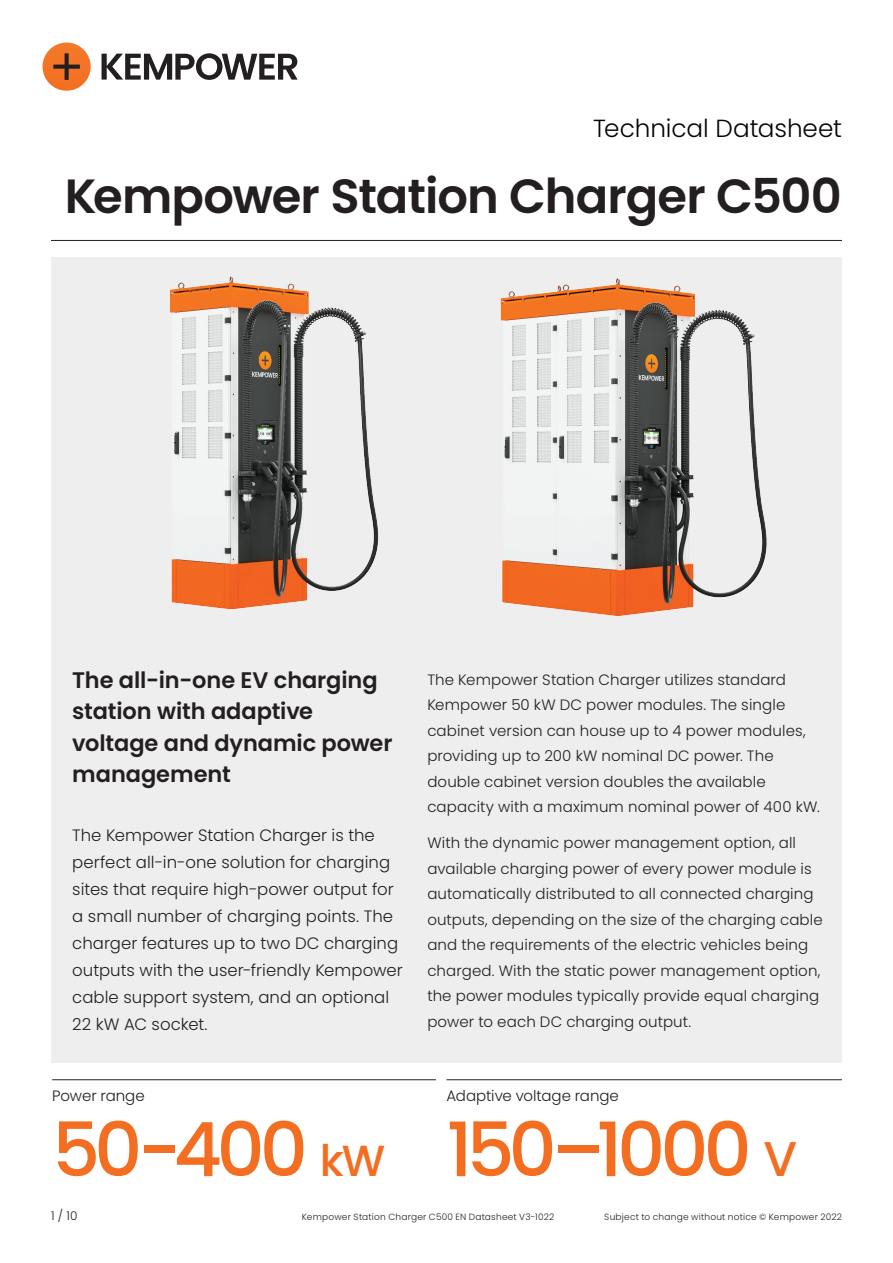
<style>
.page{position:relative;width:893px;height:1263px;background:#fff}
.page>*{position:absolute;margin:0;border:0;box-sizing:border-box;transform-origin:0 0}
.t1{font:500 75px "Poppins";letter-spacing:-.075em;color:#f36e21}
.t2{font:600 48px "Poppins";letter-spacing:-.02em;color:#231f20}
.t3{font:300 24.75px "Poppins";letter-spacing:-.005em;color:#040503}
.t4{font:600 22.5px/31.5px "Poppins";letter-spacing:-.005em;color:#231f20}
.t5{font:300 16.5px/27px "Poppins";letter-spacing:.005em;color:#231f20}
.t6{font:300 15px/25.5px "Poppins";letter-spacing:.01em;color:#231f20}
.t7{font:300 12px "Poppins";color:#231f20}
.t8{font:300 9px "Poppins";letter-spacing:.025em;color:#231f20}
.s1{font-size:43.5px}
.s2{font-size:48.75px}
</style>
<div class="page">
<div style="left:43px;top:43px;width:48px;height:48px;background:#f47426;border-radius:24px"></div>
<svg style="left:53px;top:53px;width:27px;height:27px"></svg>
<svg style="left:102px;top:53px;width:196px;height:27px"></svg>
<hr style="left:51px;top:240px;width:791px;height:1px;background:#231f20">
<div style="left:51px;top:257px;width:791px;height:806px;background:#eeeeef"></div>
<hr style="left:52px;top:1079px;width:384px;height:1px;background:#231f20">
<hr style="left:446px;top:1079px;width:396px;height:1px;background:#231f20">
<img style="left:170px;top:276px;width:208px;height:333px">
<img style="left:500px;top:278px;width:267px;height:338px">
<h3 class="t3" style="left:593px;top:114px;width:250px">Technical Datasheet</h3>
<h2 class="t2" style="left:65px;top:169px;width:779px">Kempower Station Charger C500</h2>
<h3 class="t4" style="left:72px;top:664px;width:322px">The all-in-one EV charging station with adaptive voltage and dynamic power management</h3>
<p class="t5" style="left:72px;top:822px;width:332px">The Kempower Station Charger is the perfect all-in-one solution for charging sites that require high-power output for a small number of charging points. The charger features up to two DC charging outputs with the user-friendly Kempower cable support system, and an optional 22 kW AC socket.</p>
<p class="t6" style="left:52px;top:1083px;width:94px">Power range</p>
<h1 class="t1" style="left:52px;top:1106px;width:335px">50-400 <span class="s1">kW</span></h1>
<p class="t6" style="left:427px;top:667px;width:394px">The Kempower Station Charger utilizes standard Kempower 50 kW DC power modules. The single cabinet version can house up to 4 power modules, providing up to 200 kW nominal DC power. The double cabinet version doubles the available capacity with a maximum nominal power of 400 kW.</p>
<p class="t6" style="left:427px;top:830px;width:397px">With the dynamic power management option, all available charging power of every power module is automatically distributed to all connected charging outputs, depending on the size of the charging cable and the requirements of the electric vehicles being charged. With the static power management option, the power modules typically provide equal charging power to each DC charging output.</p>
<p class="t6" style="left:446px;top:1083px;width:174px">Adaptive voltage range</p>
<h1 class="t1" style="left:446px;top:1106px;width:352px">150–1000 <span class="s2">V</span></h1>
<p class="t7" style="left:51px;top:1209px;width:28px">1 / 10</p>
<p class="t8" style="left:302px;top:1212px;width:254px">Kempower Station Charger C500 EN Datasheet V3-1022</p>
<p class="t8" style="left:604px;top:1212px;width:239px">Subject to change without notice © Kempower 2022</p>
</div>
